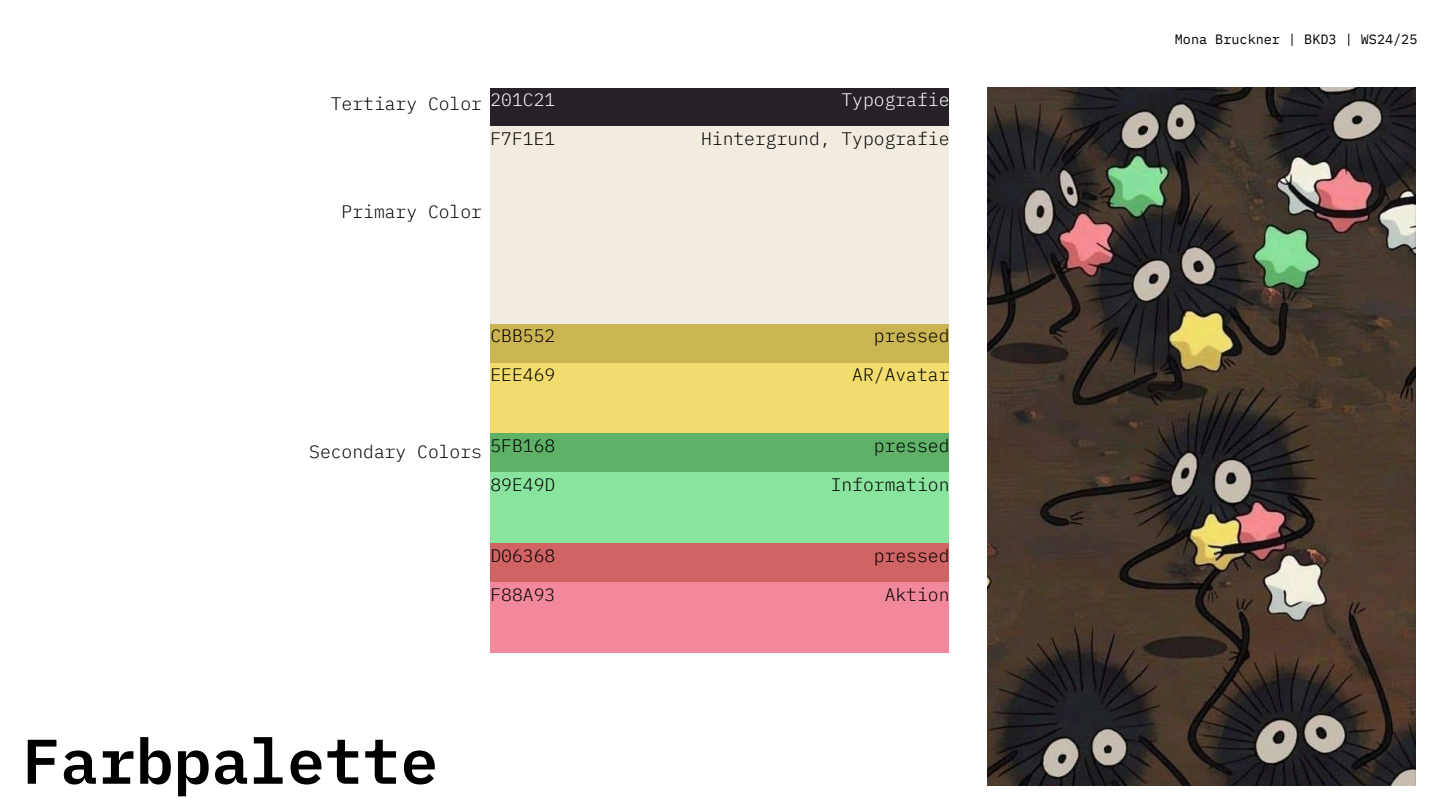
<style>
.page{position:relative;width:1440px;height:810px;background:#fff}
.page>*{position:absolute;margin:0;border:0;box-sizing:border-box;transform-origin:0 0}
.t1{font:600 63px "IBM Plex Mono";color:#000}
.t2{font:300 18px/38.9px "IBM Plex Mono";color:#000}
.t3{font:300 18px "IBM Plex Mono";color:#fff}
.t4{font:13.5px "IBM Plex Mono";color:#000}
</style>
<div class="page">
<img style="left:987px;top:88px;width:429px;height:698px">
<div style="left:490px;top:88px;width:460px;height:39px;background:#252126"></div>
<div style="left:490px;top:127px;width:460px;height:491px;background:#f2ebdf"></div>
<div style="left:490px;top:362px;width:460px;height:71px;background:#f2dc6d"></div>
<div style="left:490px;top:582px;width:460px;height:71px;background:#f2889b"></div>
<div style="left:490px;top:472px;width:460px;height:71px;background:#89e49d"></div>
<div style="left:490px;top:433px;width:460px;height:39px;background:#5fb168"></div>
<div style="left:490px;top:543px;width:460px;height:39px;background:#d06364"></div>
<div style="left:490px;top:324px;width:460px;height:38px;background:#cbb552"></div>
<p class="t2" style="left:331px;top:83px;width:153px">Tertiary Color</p>
<p class="t3" style="left:490px;top:86px;width:66px">201C21</p>
<p class="t2" style="left:490px;top:119px;width:66px">F7F1E1</p>
<p class="t2" style="left:342px;top:192px;width:142px">Primary Color</p>
<p class="t2" style="left:490px;top:316px;width:66px">CBB552</p>
<p class="t2" style="left:490px;top:355px;width:66px">EEE469</p>
<p class="t2" style="left:309px;top:431px;width:174px">Secondary Colors</p>
<p class="t2" style="left:490px;top:426px;width:66px">5FB168<br>89E49D</p>
<p class="t2" style="left:490px;top:536px;width:66px">D06368<br>F88A93</p>
<h1 class="t1" style="left:22px;top:712px;width:417px">Farbpalette</h1>
<p class="t3" style="left:842px;top:86px;width:109px">Typografie</p>
<p class="t2" style="left:701px;top:119px;width:250px">Hintergrund, Typografie</p>
<p class="t2" style="left:874px;top:316px;width:77px">pressed</p>
<p class="t2" style="left:852px;top:355px;width:99px">AR/Avatar</p>
<p class="t2" style="left:874px;top:426px;width:77px">pressed</p>
<p class="t2" style="left:831px;top:465px;width:120px">Information</p>
<p class="t2" style="left:874px;top:536px;width:77px">pressed</p>
<p class="t2" style="left:885px;top:574px;width:66px">Aktion</p>
<p class="t4" style="left:1175px;top:29px;width:244px">Mona Bruckner | BKD3 | WS24/25</p>
</div>
